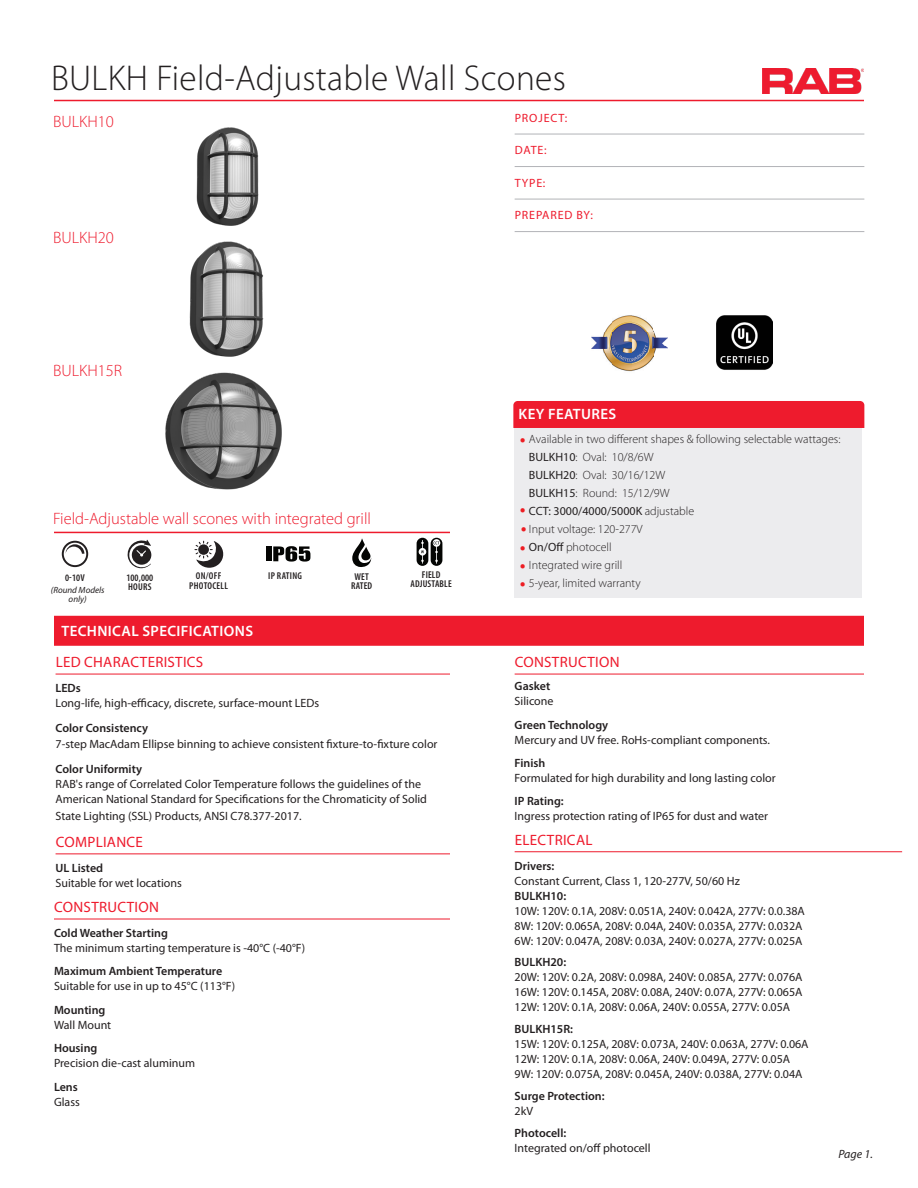
<style>
.page{position:relative;width:918px;height:1188px;background:#fff}
.page>*{position:absolute;margin:0;border:0;box-sizing:border-box;transform-origin:0 0}
.t1{font:37.5px "Minion Pro";color:#ee1d23}
.t2{font:300 36px "Myriad Pro";letter-spacing:.01em;color:#231f20}
.t3{font:300 16.5px "Myriad Pro";color:#ee1b2d}
.Text_Head_B{font:15px "Myriad Pro";letter-spacing:.02em;color:#ee1b2d}
.t4{font:600 15px "Myriad Pro";letter-spacing:.025em;color:#fff}
.Body_Text{font:12px/15px "Myriad Pro";color:#231f20}
.Text_Head_C{font:300 12px "Myriad Pro";color:#231f20}
.Text_Head_C-2{font:600 12px "Myriad Pro";color:#231f20}
.Body_Text-2{font:600 12px "Myriad Pro";color:#231f20}
.Text_Head_C-3{font:12px "Myriad Pro";color:#231f20}
.t5{font:12px "Myriad Pro";letter-spacing:.07em;color:#ee1b2d}
.t6{font:italic 12px "Myriad Pro";color:#231f20}
.t7{font:600 condensed 9.9px/9.1px "Myriad Pro";letter-spacing:.015em;color:#231f20;text-align:center}
.t8{font:italic 9px "Myriad Pro";color:#231f20}
.s1{font-weight:400}
.s2{font-weight:300}
</style>
<div class="page">
<hr style="left:54px;top:100px;width:810px;height:1px;background:#ee1b2d">
<img style="left:763px;top:68px;width:100px;height:25px">
<hr style="left:515px;top:134px;width:349px;height:1px;background:#b2b3b7">
<hr style="left:515px;top:166px;width:349px;height:1px;background:#b2b3b7">
<hr style="left:515px;top:199px;width:349px;height:1px;background:#b2b3b7">
<hr style="left:515px;top:231px;width:349px;height:1px;background:#b2b3b7">
<hr style="left:54px;top:532px;width:396px;height:1px;background:#ee1b2d">
<div style="left:54px;top:616px;width:810px;height:30px;background:#ee1b2d"></div>
<hr style="left:54px;top:919px;width:396px;height:1px;background:#ee1b2d">
<img style="left:591px;top:315px;width:77px;height:57px">
<svg style="left:62px;top:541px;width:26px;height:26px"></svg>
<div style="left:515px;top:427px;width:347px;height:170px;background:#ececee"></div>
<div style="left:513px;top:401px;width:351px;height:27px;background:#ee1b2d"></div>
<svg style="left:352px;top:538px;width:19px;height:29px"></svg>
<svg style="left:127px;top:540px;width:24px;height:28px"></svg>
<svg style="left:417px;top:538px;width:25px;height:28px"></svg>
<hr style="left:56px;top:854px;width:394px;height:1px;background:#ee1b2d">
<hr style="left:56px;top:674px;width:394px;height:1px;background:#ee1b2d">
<div style="left:266px;top:546px;width:5px;height:15px;background:#040503"></div>
<svg style="left:273px;top:546px;width:37px;height:16px"></svg>
<img style="left:717px;top:316px;width:56px;height:54px">
<img style="left:196px;top:127px;width:63px;height:99px">
<img style="left:189px;top:241px;width:75px;height:116px">
<img style="left:165px;top:372px;width:117px;height:118px">
<svg style="left:195px;top:541px;width:29px;height:27px"></svg>
<hr style="left:515px;top:674px;width:349px;height:1px;background:#ee1b2d">
<hr style="left:515px;top:851px;width:387px;height:1px;background:#ee1b2d">
<h2 class="t2" style="left:51px;top:56px;width:516px">BULKH Field-Adjustable Wall Scones</h2>
<p class="t5" style="left:515px;top:110px;width:54px">PROJECT:</p>
<p class="t5" style="left:515px;top:143px;width:33px">DATE:</p>
<p class="t5" style="left:515px;top:175px;width:32px">TYPE:</p>
<p class="t5" style="left:515px;top:208px;width:80px">PREPARED BY:</p>
<p class="t3" style="left:53px;top:112px;width:62px">BULKH10</p>
<p class="t3" style="left:53px;top:227px;width:62px">BULKH20</p>
<p class="t3" style="left:53px;top:361px;width:71px">BULKH15R</p>
<p class="t3" style="left:53px;top:508px;width:319px">Field-Adjustable wall scones with integrated grill</p>
<p class="t7" style="left:65px;top:573px;width:21px">0-10V</p>
<p class="t8" style="left:51px;top:585px;width:55px">(Round Models</p>
<p class="t8" style="left:69px;top:594px;width:20px">only)</p>
<p class="t7" style="left:126px;top:573px;width:28px;text-align:left">100,000<br>HOURS</p>
<p class="t7" style="left:410px;top:570px;width:43px">FIELD<br>ADJUSTABLE</p>
<p class="t7" style="left:196px;top:571px;width:27px">ON/OFF</p>
<p class="t7" style="left:189px;top:581px;width:40px">PHOTOCELL</p>
<p class="t7" style="left:268px;top:571px;width:35px">IP RATING</p>
<p class="t7" style="left:351px;top:572px;width:23px">WET<br>RATED</p>
<p class="t4" style="left:61px;top:621px;width:193px">TECHNICAL SPECIFICATIONS</p>
<p class="Text_Head_B" style="left:56px;top:653px;width:149px">LED CHARACTERISTICS</p>
<p class="Text_Head_C-2" style="left:56px;top:680px;width:27px">LEDs</p>
<p class="Body_Text" style="left:56px;top:695px;width:265px">Long-life, high-efficacy, discrete, surface-mount LEDs</p>
<p class="Text_Head_C-2" style="left:56px;top:720px;width:94px">Color Consistency</p>
<p class="Body_Text" style="left:56px;top:737px;width:383px">7-step MacAdam Ellipse binning to achieve consistent fixture-to-fixture color</p>
<p class="Text_Head_C-2" style="left:56px;top:762px;width:88px">Color Uniformity</p>
<p class="Body_Text" style="left:56px;top:777px;width:373px">RAB's range of Correlated Color Temperature follows the guidelines of the<br>American National Standard for Specifications for the Chromaticity of Solid</p>
<p class="Body_Text" style="left:56px;top:808px;width:248px">State Lighting (SSL) Products, ANSI C78.377-2017.</p>
<p class="Text_Head_B" style="left:56px;top:832px;width:89px">COMPLIANCE</p>
<p class="Text_Head_C-2" style="left:56px;top:860px;width:49px">UL Listed</p>
<p class="Body_Text" style="left:56px;top:875px;width:128px">Suitable for wet locations</p>
<p class="Text_Head_B" style="left:54px;top:898px;width:106px">CONSTRUCTION</p>
<p class="Text_Head_C-2" style="left:54px;top:925px;width:116px">Cold Weather Starting</p>
<p class="Body_Text" style="left:54px;top:940px;width:253px">The minimum starting temperature is -40°C (-40°F)</p>
<p class="Text_Head_C-2" style="left:54px;top:964px;width:170px">Maximum Ambient Temperature</p>
<p class="Body_Text" style="left:54px;top:979px;width:183px">Suitable for use in up to 45°C (113°F)</p>
<p class="Text_Head_C-2" style="left:54px;top:1002px;width:53px">Mounting</p>
<p class="Text_Head_C-3" style="left:54px;top:1018px;width:59px">Wall Mount</p>
<p class="Text_Head_C-2" style="left:54px;top:1041px;width:45px">Housing</p>
<p class="Body_Text" style="left:54px;top:1056px;width:143px">Precision die-cast aluminum</p>
<p class="Text_Head_C-2" style="left:54px;top:1079px;width:25px">Lens</p>
<p class="Body_Text" style="left:54px;top:1094px;width:27px">Glass</p>
<p class="t4" style="left:519px;top:404px;width:99px">KEY FEATURES</p>
<p class="Text_Head_C" style="left:529px;top:432px;width:313px">Available in two different shapes &amp; following selectable wattages:</p>
<p class="Text_Head_C" style="left:529px;top:450px;width:126px"><span class="s1">BULKH10</span>: Oval: 10/8/6W</p>
<p class="Text_Head_C" style="left:529px;top:468px;width:138px"><span class="s1">BULKH20</span>: Oval: 30/16/12W</p>
<p class="Text_Head_C" style="left:529px;top:486px;width:142px"><span class="s1">BULKH15</span>: Round: 15/12/9W</p>
<p class="Text_Head_C-3" style="left:529px;top:504px;width:167px">CCT: 3000/4000/5000K <span class="s2">adjustable</span></p>
<p class="Text_Head_C" style="left:529px;top:522px;width:115px">Input voltage: 120-277V</p>
<p class="Text_Head_C" style="left:529px;top:540px;width:84px"><span class="s1">On/Off</span> photocell</p>
<p class="Text_Head_C" style="left:529px;top:558px;width:95px">Integrated wire grill</p>
<p class="Text_Head_C" style="left:529px;top:576px;width:113px">5-year, limited warranty</p>
<p class="t1" style="left:519px;top:404px;width:10px">.</p>
<p class="t1" style="left:519px;top:475px;width:10px">.</p>
<p class="t1" style="left:519px;top:494px;width:10px">.</p>
<p class="t1" style="left:519px;top:512px;width:10px">.</p>
<p class="t1" style="left:519px;top:530px;width:10px">.</p>
<p class="t1" style="left:519px;top:548px;width:10px">.</p>
<p class="Text_Head_B" style="left:515px;top:653px;width:106px">CONSTRUCTION</p>
<p class="Text_Head_C-2" style="left:515px;top:679px;width:37px">Gasket</p>
<p class="Body_Text" style="left:515px;top:694px;width:40px">Silicone</p>
<p class="Text_Head_C-2" style="left:515px;top:717px;width:95px">Green Technology</p>
<p class="Body_Text" style="left:515px;top:732px;width:257px">Mercury and UV free. RoHs-compliant components.</p>
<p class="Text_Head_C-2" style="left:515px;top:756px;width:32px">Finish</p>
<p class="Body_Text" style="left:515px;top:771px;width:263px">Formulated for high durability and long lasting color</p>
<p class="Body_Text-2" style="left:515px;top:793px;width:51px">IP Rating:</p>
<p class="Body_Text" style="left:515px;top:808px;width:255px">Ingress protection rating of IP65 for dust and water</p>
<p class="Text_Head_B" style="left:515px;top:830px;width:79px">ELECTRICAL</p>
<p class="Text_Head_C-2" style="left:515px;top:858px;width:41px">Drivers:</p>
<p class="Body_Text" style="left:515px;top:873px;width:227px">Constant Current, Class 1, 120-277V, 50/60 Hz</p>
<p class="Body_Text-2" style="left:515px;top:888px;width:53px">BULKH10:</p>
<p class="Body_Text" style="left:515px;top:903px;width:292px">10W: 120V: 0.1A, 208V: 0.051A, 240V: 0.042A, 277V: 0.0.38A</p>
<p class="Body_Text" style="left:515px;top:918px;width:289px">8W: 120V: 0.065A, 208V: 0.04A, 240V: 0.035A, 277V: 0.032A</p>
<p class="Body_Text" style="left:515px;top:933px;width:289px">6W: 120V: 0.047A, 208V: 0.03A, 240V: 0.027A, 277V: 0.025A</p>
<p class="Body_Text-2" style="left:515px;top:955px;width:53px">BULKH20:</p>
<p class="Body_Text" style="left:515px;top:970px;width:289px">20W: 120V: 0.2A, 208V: 0.098A, 240V: 0.085A, 277V: 0.076A</p>
<p class="Body_Text" style="left:515px;top:985px;width:289px">16W: 120V: 0.145A, 208V: 0.08A, 240V: 0.07A, 277V: 0.065A</p>
<p class="Body_Text" style="left:515px;top:1000px;width:277px">12W: 120V: 0.1A, 208V: 0.06A, 240V: 0.055A, 277V: 0.05A</p>
<p class="Body_Text-2" style="left:515px;top:1021px;width:60px">BULKH15R:</p>
<p class="Body_Text" style="left:515px;top:1036px;width:296px">15W: 120V: 0.125A, 208V: 0.073A, 240V: 0.063A, 277V: 0.06A</p>
<p class="Body_Text" style="left:515px;top:1051px;width:277px">12W: 120V: 0.1A, 208V: 0.06A, 240V: 0.049A, 277V: 0.05A</p>
<p class="Body_Text" style="left:515px;top:1066px;width:289px">9W: 120V: 0.075A, 208V: 0.045A, 240V: 0.038A, 277V: 0.04A</p>
<p class="Body_Text-2" style="left:515px;top:1088px;width:91px">Surge Protection:</p>
<p class="Body_Text" style="left:515px;top:1103px;width:20px">2kV</p>
<p class="Body_Text-2" style="left:515px;top:1125px;width:53px">Photocell:</p>
<p class="Body_Text" style="left:515px;top:1140px;width:138px">Integrated on/off photocell</p>
<p class="t6" style="left:838px;top:1147px;width:36px">Page 1.</p>
</div>
